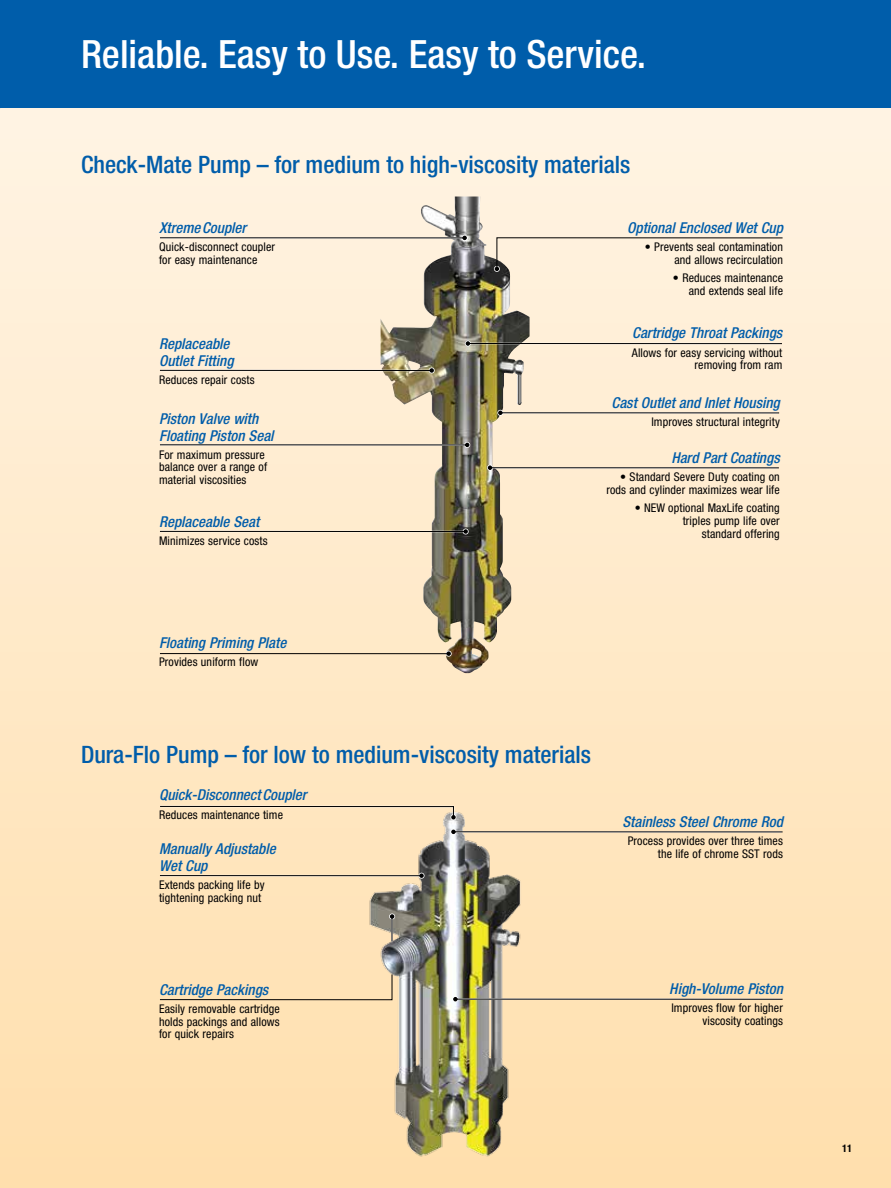
<style>
.page{position:relative;width:891px;height:1188px;background:#fff}
.page>*{position:absolute;margin:0;border:0;box-sizing:border-box;transform-origin:0 0}
.t1{font:500 condensed 39px "Helvetica Neue LT Std";color:#fff}
.t2{font:500 condensed 24px "Helvetica Neue LT Std";color:#005daa}
.t3{font:italic 500 condensed 15px/16.5px "Helvetica Neue LT Std";color:#005daa}
.t4{font:condensed 12px/12.8px "Helvetica Neue LT Std";letter-spacing:.01em;color:#000;text-align:right}
.t5{font:700 condensed 10.5px "Helvetica Neue LT Std";color:#000}
</style>
<div class="page">
<div style="left:0;top:0;width:891px;height:108px;background:#005daa"></div>
<div style="left:0;top:108px;width:891px;height:1080px;background:linear-gradient(to bottom,#fff3e4,#ffdfac)"></div>
<img style="left:381px;top:197px;width:141px;height:476px">
<img style="left:362px;top:808px;width:169px;height:354px">
<hr style="left:160px;top:237px;width:304px;height:2px;background:#fff">
<hr style="left:500px;top:412px;width:278px;height:2px;background:#fff">
<hr style="left:490px;top:467px;width:288px;height:2px;background:#fff">
<hr style="left:160px;top:444px;width:306px;height:2px;background:#fff">
<hr style="left:456px;top:998px;width:326px;height:2px;background:#fff">
<svg style="left:462px;top:235px;width:6px;height:6px"></svg>
<svg style="left:429px;top:367px;width:6px;height:6px"></svg>
<svg style="left:465px;top:341px;width:6px;height:6px"></svg>
<svg style="left:497px;top:410px;width:6px;height:6px"></svg>
<svg style="left:487px;top:465px;width:6px;height:6px"></svg>
<svg style="left:464px;top:442px;width:6px;height:6px"></svg>
<svg style="left:463px;top:529px;width:6px;height:6px"></svg>
<svg style="left:452px;top:996px;width:6px;height:6px"></svg>
<svg style="left:446px;top:651px;width:6px;height:6px"></svg>
<hr style="left:160px;top:238px;width:305px;height:1px;background:#000">
<hr style="left:160px;top:370px;width:271px;height:1px;background:#000">
<hr style="left:468px;top:343px;width:314px;height:1px;background:#000">
<svg style="left:419px;top:873px;width:6px;height:6px"></svg>
<hr style="left:160px;top:875px;width:262px;height:1px;background:#000">
<hr style="left:160px;top:445px;width:307px;height:1px;background:#000">
<div style="left:160px;top:974px;width:232px;height:26px;background:#ffe3b7"></div>
<hr style="left:160px;top:531px;width:306px;height:1px;background:#000">
<hr style="left:456px;top:999px;width:327px;height:1px;background:#000">
<hr style="left:454px;top:831px;width:328px;height:2px;background:#fff">
<svg style="left:450px;top:829px;width:6px;height:6px"></svg>
<hr style="left:454px;top:832px;width:329px;height:1px;background:#000">
<hr style="left:160px;top:653px;width:290px;height:1px;background:#000">
<svg style="left:494px;top:237px;width:289px;height:35px;background:#f4e7d3"></svg>
<hr style="left:500px;top:413px;width:279px;height:1px;background:#000">
<hr style="left:490px;top:467px;width:289px;height:1px;background:#000">
<svg style="left:389px;top:914px;width:6px;height:27px"></svg>
<svg style="left:159px;top:805px;width:297px;height:15px;background:#ebd5b3"></svg>
<h1 class="t1" style="left:81px;top:31px;width:567px">Reliable. Easy to Use. Easy to Service.</h1>
<h2 class="t2" style="left:81px;top:150px;width:551px">Check-Mate Pump – for medium to high-viscosity materials</h2>
<p class="t3" style="left:159px;top:220px;width:89px">Xtreme Coupler</p>
<p class="t4" style="left:159px;top:241px;width:118px;text-align:left">Quick-disconnect coupler for easy maintenance</p>
<p class="t3" style="left:159px;top:336px;width:76px">Replaceable<br>Outlet Fitting</p>
<p class="t4" style="left:159px;top:373px;width:97px">Reduces repair costs</p>
<p class="t3" style="left:159px;top:411px;width:116px">Piston Valve with<br>Floating Piston Seal</p>
<p class="t4" style="left:159px;top:448px;width:110px;text-align:left">For maximum pressure balance over a range of material viscosities</p>
<p class="t3" style="left:159px;top:514px;width:102px">Replaceable Seat</p>
<p class="t4" style="left:159px;top:534px;width:110px">Minimizes service costs</p>
<p class="t3" style="left:627px;top:220px;width:157px">Optional Enclosed Wet Cup</p>
<p class="t4" style="left:645px;top:241px;width:140px">• Prevents seal contamination and allows recirculation</p>
<p class="t4" style="left:673px;top:272px;width:112px">• Reduces maintenance and extends seal life</p>
<p class="t3" style="left:632px;top:325px;width:152px">Cartridge Throat Packings</p>
<p class="t4" style="left:632px;top:346px;width:152px">Allows for easy servicing without removing from ram</p>
<p class="t3" style="left:612px;top:395px;width:170px">Cast Outlet and Inlet Housing</p>
<p class="t4" style="left:651px;top:415px;width:130px">Improves structural integrity</p>
<p class="t3" style="left:671px;top:450px;width:110px">Hard Part Coatings</p>
<p class="t4" style="left:606px;top:471px;width:175px">• Standard Severe Duty coating on rods and cylinder maximizes wear life</p>
<p class="t4" style="left:635px;top:502px;width:147px">• NEW optional MaxLife coating triples pump life over<br>standard offering</p>
<p class="t3" style="left:159px;top:635px;width:129px">Floating Priming Plate</p>
<p class="t4" style="left:159px;top:656px;width:101px">Provides uniform flow</p>
<h2 class="t2" style="left:81px;top:741px;width:512px">Dura-Flo Pump – for low to medium-viscosity materials</h2>
<p class="t3" style="left:159px;top:787px;width:149px">Quick-Disconnect Coupler</p>
<p class="t4" style="left:159px;top:808px;width:125px">Reduces maintenance time</p>
<p class="t3" style="left:159px;top:841px;width:118px">Manually Adjustable<br>Wet Cup</p>
<p class="t4" style="left:159px;top:878px;width:107px;text-align:left">Extends packing life by tightening packing nut</p>
<p class="t3" style="left:159px;top:981px;width:111px">Cartridge Packings</p>
<p class="t4" style="left:159px;top:1002px;width:122px;text-align:justify">Easily removable cartridge holds packings and allows for quick repairs</p>
<p class="t3" style="left:622px;top:813px;width:162px">Stainless Steel Chrome Rod</p>
<p class="t4" style="left:628px;top:834px;width:157px">Process provides over three times the life of chrome SST rods</p>
<p class="t3" style="left:669px;top:981px;width:115px">High-Volume Piston</p>
<p class="t4" style="left:671px;top:1001px;width:113px">Improves flow for higher viscosity coatings</p>
<p class="t5" style="left:842px;top:1142px;width:12px">11</p>
</div>
